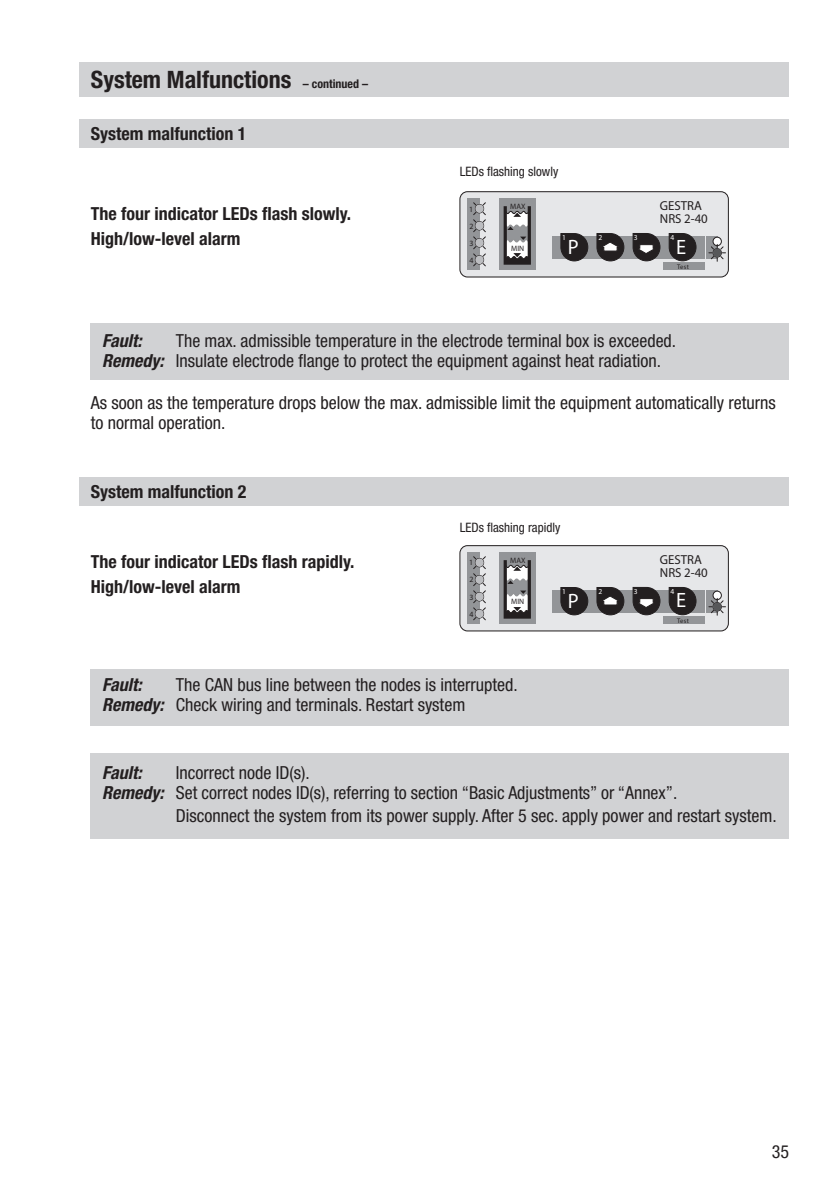
<style>
.page{position:relative;width:840px;height:1191px;background:#fff}
.page>*{position:absolute;margin:0;border:0;box-sizing:border-box;transform-origin:0 0}
.t1{font:700 condensed 24px "Helvetica Neue LT Pro";color:#231f20}
.t2{font:700 20.8px "Arial";color:#fff}
.t3{font:condensed 18px/20px "Helvetica Neue LT Pro";color:#231f20}
.t4{font:700 condensed 18px/25.8px "Helvetica Neue LT Pro";color:#231f20}
.t5{font:italic 700 condensed 18px "Helvetica Neue LT Pro";color:#231f20}
.t6{font:condensed 13px "Helvetica Neue LT Pro";color:#231f20}
.t7{font:700 condensed 13px/13.2px "Helvetica Neue LT Pro";color:#231f20}
.t8{font:700 condensed 8px/17px "Helvetica Neue LT Pro";color:#231f20;text-align:justify}
.t9{font:700 condensed 7.8px "Helvetica Neue LT Pro";color:#231f20}
.t10{font:700 7.6px "Arial";color:#fff}
.t11{font:700 condensed 6.6px "Helvetica Neue LT Pro";letter-spacing:.05em;color:#231f20}
.s1{font-size:12px}
.s2{font-weight:700;font-style:italic}
</style>
<div class="page">
<div style="left:80px;top:62px;width:708px;height:34px;background:#d1d2d4"></div>
<div style="left:91px;top:323px;width:697px;height:57px;background:#d1d2d4"></div>
<div style="left:91px;top:669px;width:697px;height:56px;background:#d1d2d4"></div>
<div style="left:91px;top:753px;width:697px;height:85px;background:#d1d2d4"></div>
<div style="left:79px;top:119px;width:709px;height:28px;background:#d1d2d4"></div>
<div style="left:79px;top:477px;width:709px;height:29px;background:#d1d2d4"></div>
<div style="left:459px;top:192px;width:269px;height:85px;background:#e6e7e9;border-radius:8px"></div>
<div style="left:459px;top:192px;width:269px;height:85px;border:1px solid #231f20;border-radius:8px"></div>
<div style="left:466px;top:199px;width:13px;height:71px;background:#939598"></div>
<div style="left:705px;top:236px;width:11px;height:22px;background:#939598"></div>
<div style="left:552px;top:236px;width:152px;height:22px;background:#939598"></div>
<div style="left:662px;top:263px;width:42px;height:7px;background:#939598"></div>
<div style="left:712px;top:237px;width:9px;height:9px;background:#fff;border-radius:50%"></div>
<div style="left:712px;top:237px;width:9px;height:9px;border:1px solid #231f20;border-radius:50%"></div>
<svg style="left:559px;top:233px;width:29px;height:29px"></svg>
<svg style="left:595px;top:233px;width:29px;height:29px"></svg>
<svg style="left:631px;top:233px;width:29px;height:29px"></svg>
<svg style="left:667px;top:233px;width:29px;height:29px"></svg>
<div style="left:499px;top:199px;width:36px;height:71px;background:#939598"></div>
<div style="left:503px;top:204px;width:27px;height:61px;border:3px solid #231f20"></div>
<svg style="left:504px;top:211px;width:26px;height:53px"></svg>
<svg style="left:473px;top:202px;width:13px;height:65px"></svg>
<div style="left:475px;top:256px;width:8px;height:8px;background:#bcbdc0;border-radius:50%"></div>
<svg style="left:707px;top:244px;width:18px;height:18px"></svg>
<div style="left:712px;top:249px;width:9px;height:8px;background:#57585a;border-radius:50%"></div>
<div style="left:459px;top:545px;width:269px;height:86px;background:#e6e7e9;border-radius:8px"></div>
<div style="left:459px;top:545px;width:269px;height:86px;border:1px solid #231f20;border-radius:8px"></div>
<div style="left:466px;top:553px;width:13px;height:71px;background:#939598"></div>
<div style="left:705px;top:590px;width:11px;height:22px;background:#939598"></div>
<div style="left:552px;top:590px;width:152px;height:22px;background:#939598"></div>
<div style="left:662px;top:617px;width:42px;height:7px;background:#939598"></div>
<div style="left:712px;top:591px;width:9px;height:8px;background:#fff;border-radius:50%"></div>
<div style="left:712px;top:591px;width:9px;height:9px;border:1px solid #231f20;border-radius:50%"></div>
<svg style="left:559px;top:587px;width:29px;height:29px"></svg>
<svg style="left:595px;top:587px;width:29px;height:29px"></svg>
<svg style="left:631px;top:586px;width:29px;height:30px"></svg>
<svg style="left:667px;top:587px;width:29px;height:29px"></svg>
<div style="left:499px;top:553px;width:36px;height:71px;background:#939598"></div>
<div style="left:503px;top:558px;width:27px;height:60px;border:3px solid #231f20"></div>
<svg style="left:504px;top:564px;width:26px;height:53px"></svg>
<svg style="left:473px;top:555px;width:13px;height:66px"></svg>
<div style="left:475px;top:609px;width:8px;height:9px;background:#bcbdc0;border-radius:50%"></div>
<svg style="left:707px;top:597px;width:18px;height:19px"></svg>
<div style="left:712px;top:602px;width:9px;height:9px;background:#57585a;border-radius:50%"></div>
<h1 class="t1" style="left:91px;top:65px;width:278px">System Malfunctions <span class="s1">– continued –</span></h1>
<p class="t4" style="left:91px;top:120px;width:157px">System malfunction 1</p>
<p class="t4" style="left:91px;top:200px;width:262px">The four indicator LEDs flash slowly.<br>High/low-level alarm</p>
<p class="t6" style="left:459px;top:164px;width:100px">LEDs flashing slowly</p>
<p class="t8" style="left:469px;top:200px;width:6px">1<br>2<br>3<br>4</p>
<p class="t9" style="left:510px;top:202px;width:17px">MAX</p>
<p class="t9" style="left:511px;top:243px;width:15px">MIN</p>
<p class="t10" style="left:562px;top:233px;width:5px">1</p>
<p class="t10" style="left:598px;top:233px;width:5px">2</p>
<p class="t10" style="left:633px;top:233px;width:5px">3</p>
<p class="t2" style="left:567px;top:234px;width:12px">P</p>
<p class="t7" style="left:659px;top:198px;width:49px">GESTRA<br>NRS 2-40</p>
<p class="t10" style="left:670px;top:233px;width:5px">4</p>
<p class="t2" style="left:675px;top:234px;width:12px">E</p>
<p class="t11" style="left:677px;top:262px;width:13px">Test</p>
<p class="t5" style="left:102px;top:329px;width:41px">Fault:</p>
<p class="t3" style="left:102px;top:330px;width:575px;text-indent:74px">The max. admissible temperature in the electrode terminal box is exceeded.<br><span class="s2">Remedy:</span> Insulate electrode flange to protect the equipment against heat radiation.</p>
<p class="t3" style="left:91px;top:392px;width:686px">As soon as the temperature drops below the max. admissible limit the equipment automatically returns to normal operation.</p>
<p class="t4" style="left:91px;top:479px;width:157px">System malfunction 2</p>
<p class="t4" style="left:91px;top:548px;width:265px">The four indicator LEDs flash rapidly.<br>High/low-level alarm</p>
<p class="t6" style="left:459px;top:520px;width:102px">LEDs flashing rapidly</p>
<p class="t8" style="left:469px;top:554px;width:6px">1<br>2<br>3<br>4</p>
<p class="t9" style="left:510px;top:555px;width:17px">MAX</p>
<p class="t9" style="left:511px;top:597px;width:15px">MIN</p>
<p class="t10" style="left:562px;top:587px;width:5px">1</p>
<p class="t10" style="left:598px;top:587px;width:5px">2</p>
<p class="t10" style="left:633px;top:587px;width:5px">3</p>
<p class="t2" style="left:567px;top:588px;width:12px">P</p>
<p class="t3" style="left:102px;top:675px;width:417px;text-indent:74px">The CAN bus line between the nodes is interrupted.<br><span class="s2">Remedy:</span> Check wiring and terminals. Restart system</p>
<p class="t5" style="left:102px;top:674px;width:41px">Fault:</p>
<p class="t7" style="left:659px;top:552px;width:49px">GESTRA<br>NRS 2-40</p>
<p class="t10" style="left:670px;top:587px;width:5px">4</p>
<p class="t2" style="left:675px;top:587px;width:12px">E</p>
<p class="t11" style="left:677px;top:616px;width:13px">Test</p>
<p class="t5" style="left:102px;top:761px;width:41px">Fault:</p>
<p class="t3" style="left:102px;top:762px;width:576px;text-indent:74px">Incorrect node ID(s).<br><span class="s2">Remedy:</span> Set correct nodes ID(s), referring to section “Basic Adjustments” or “Annex”.</p>
<p class="t3" style="left:176px;top:805px;width:602px">Disconnect the system from its power supply. After 5 sec. apply power and restart system.</p>
<p class="t3" style="left:771px;top:1141px;width:19px">35</p>
</div>
